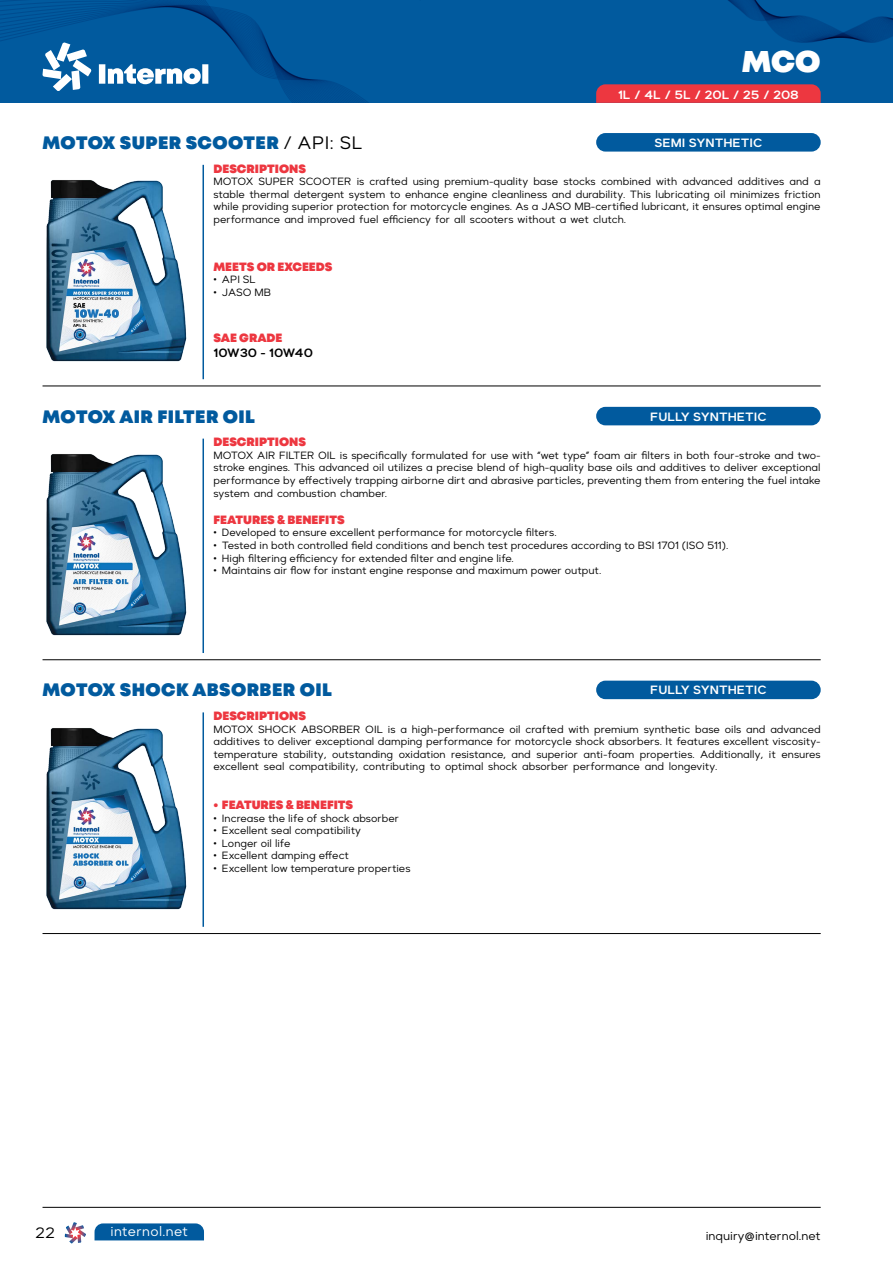
<style>
.page{position:relative;width:893px;height:1263px;background:#fff}
.page>*{position:absolute;margin:0;border:0;box-sizing:border-box;transform-origin:0 0}
.t1{font:900 30px "Mont";color:#fff}
.t2{font:900 18px "Mont";letter-spacing:.025em;color:#015a9e}
.t3{font:15px "Suprema";color:#000}
.t4{font:13.5px "Suprema";letter-spacing:.025em;color:#fff}
.t5{font:900 12px "Mont";color:#ed3740}
.t6{font:600 12px "Suprema";color:#fff}
.t7{font:12px "Suprema";color:#000}
.t8{font:600 12px "Suprema";letter-spacing:-.005em;color:#000}
.t9{font:10.5px/12.6px "Suprema";color:#000;text-align:justify}
.s1{font-family:"Suprema";font-weight:400;color:#000}
</style>
<div class="page">
<div style="left:0;top:0;width:893px;height:103px;background:#015a9e"></div>
<svg style="left:728px;top:0;width:165px;height:43px"></svg>
<svg style="left:88px;top:0;width:281px;height:103px"></svg>
<svg style="left:99px;top:64px;width:109px;height:20px"></svg>
<svg style="left:42px;top:42px;width:50px;height:49px"></svg>
<svg style="left:596px;top:84px;width:225px;height:19px;background:#e43843"></svg>
<svg style="left:95px;top:1223px;width:109px;height:17px;background:#0b60a2"></svg>
<svg style="left:65px;top:1222px;width:21px;height:21px"></svg>
<hr style="left:43px;top:386px;width:778px;height:1px;background:#000">
<hr style="left:43px;top:659px;width:778px;height:1px;background:#000">
<hr style="left:43px;top:933px;width:778px;height:1px;background:#000">
<hr style="left:43px;top:1207px;width:778px;height:1px;background:#000">
<hr style="left:202px;top:165px;width:2px;height:214px;background:#015a9e">
<hr style="left:202px;top:712px;width:2px;height:215px;background:#015a9e">
<hr style="left:202px;top:439px;width:2px;height:214px;background:#015a9e">
<img style="left:46px;top:454px;width:141px;height:182px">
<div style="left:596px;top:407px;width:225px;height:18px;background:#015a9e;border-radius:9px"></div>
<img style="left:46px;top:180px;width:141px;height:182px">
<div style="left:596px;top:133px;width:225px;height:19px;background:#015a9e;border-radius:9px"></div>
<div style="left:596px;top:681px;width:225px;height:18px;background:#015a9e;border-radius:9px"></div>
<img style="left:46px;top:728px;width:141px;height:182px">
<h1 class="t1" style="left:742px;top:42px;width:80px">MCO</h1>
<p class="t6" style="left:618px;top:88px;width:182px">1L / 4L / 5L / 20L / 25 / 208</p>
<h2 class="t2" style="left:43px;top:131px;width:322px">MOTOX SUPER SCOOTER <span class="s1">/ API: SL</span></h2>
<p class="t6" style="left:655px;top:135px;width:109px">SEMI SYNTHETIC</p>
<p class="t5" style="left:213px;top:160px;width:94px">DESCRIPTIONS</p>
<p class="t9" style="left:213px;top:175px;width:609px">MOTOX SUPER SCOOTER is crafted using premium-quality base stocks combined with advanced additives and a stable thermal detergent system to enhance engine cleanliness and durability. This lubricating oil minimizes friction while providing superior protection for motorcycle engines. As a JASO MB-certified lubricant, it ensures optimal engine performance and improved fuel efficiency for all scooters without a wet clutch.</p>
<p class="t5" style="left:213px;top:259px;width:120px">MEETS OR EXCEEDS</p>
<p class="t9" style="left:213px;top:274px;width:44px">• API SL</p>
<p class="t9" style="left:213px;top:286px;width:59px">• JASO MB</p>
<p class="t5" style="left:213px;top:330px;width:71px">SAE GRADE</p>
<p class="t8" style="left:213px;top:345px;width:101px">10W30 - 10W40</p>
<h2 class="t2" style="left:43px;top:404px;width:214px">MOTOX AIR FILTER OIL</h2>
<p class="t6" style="left:650px;top:409px;width:118px">FULLY SYNTHETIC</p>
<p class="t5" style="left:213px;top:434px;width:94px">DESCRIPTIONS</p>
<p class="t9" style="left:213px;top:449px;width:609px">MOTOX AIR FILTER OIL is specifically formulated for use with “wet type” foam air filters in both four-stroke and two&shy;stroke engines. This advanced oil utilizes a precise blend of high-quality base oils and additives to deliver exceptional performance by effectively trapping airborne dirt and abrasive particles, preventing them from entering the fuel intake system and combustion chamber.</p>
<p class="t5" style="left:213px;top:512px;width:133px">FEATURES &amp; BENEFITS</p>
<p class="t9" style="left:213px;top:526px;width:345px">• Developed to ensure excellent performance for motorcycle filters.</p>
<p class="t9" style="left:213px;top:539px;width:516px">• Tested in both controlled field conditions and bench test procedures according to BSI 1701 (ISO 511).</p>
<p class="t9" style="left:213px;top:552px;width:302px">• High filtering efficiency for extended filter and engine life.</p>
<p class="t9" style="left:213px;top:564px;width:389px">• Maintains air flow for instant engine response and maximum power output.</p>
<h2 class="t2" style="left:43px;top:678px;width:291px">MOTOX SHOCK ABSORBER OIL</h2>
<p class="t6" style="left:650px;top:683px;width:118px">FULLY SYNTHETIC</p>
<p class="t5" style="left:213px;top:708px;width:94px">DESCRIPTIONS</p>
<p class="t9" style="left:213px;top:723px;width:609px">MOTOX SHOCK ABSORBER OIL is a high-performance oil crafted with premium synthetic base oils and advanced additives to deliver exceptional damping performance for motorcycle shock absorbers. It features excellent viscosity&shy;temperature stability, outstanding oxidation resistance, and superior anti-foam properties. Additionally, it ensures excellent seal compatibility, contributing to optimal shock absorber performance and longevity.</p>
<p class="t5" style="left:213px;top:797px;width:141px">• FEATURES &amp; BENEFITS</p>
<p class="t9" style="left:213px;top:812px;width:187px">• Increase the life of shock absorber</p>
<p class="t9" style="left:213px;top:824px;width:149px">• Excellent seal compatibility</p>
<p class="t9" style="left:213px;top:837px;width:79px">• Longer oil life</p>
<p class="t9" style="left:213px;top:850px;width:137px">• Excellent damping effect</p>
<p class="t9" style="left:213px;top:862px;width:199px">• Excellent low temperature properties</p>
<h3 class="t3" style="left:35px;top:1224px;width:21px">22</h3>
<p class="t4" style="left:110px;top:1223px;width:79px">internol.net</p>
<p class="t7" style="left:706px;top:1228px;width:116px">inquiry@internol.net</p>
</div>
